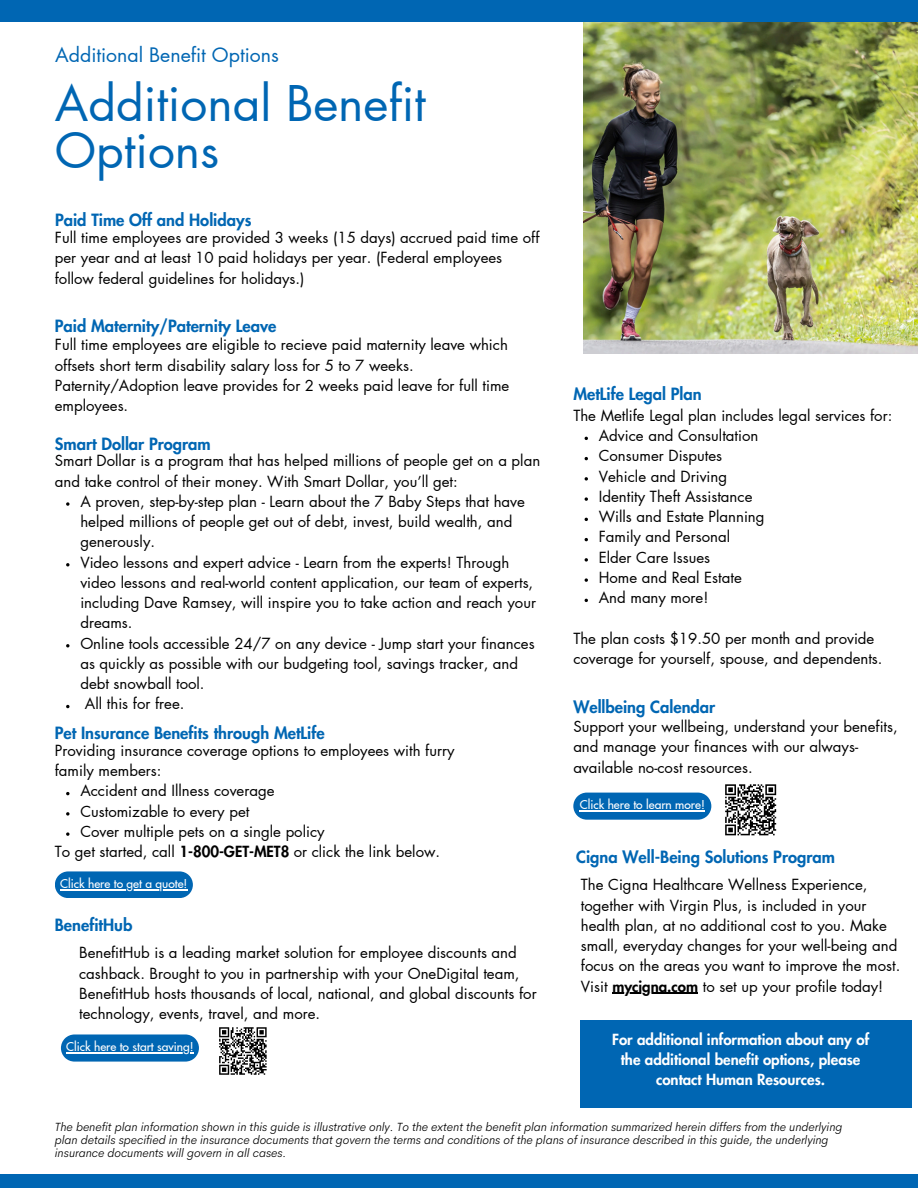
<style>
.page{position:relative;width:918px;height:1188px;background:#fff}
.page>*{position:absolute;margin:0;border:0;box-sizing:border-box;transform-origin:0 0}
.t1{font:48px/47.2px "Futura LT Pro";color:#0066b3}
.t2{font:19.5px "Futura LT Pro";color:#0066b3}
.t3{font:800 16.5px "Futura LT Pro";color:#0066b3}
.t4{font:15px/20.2px "Futura LT Pro";color:#000}
.t5{font:800 15px/20.2px "Futura LT Pro";color:#fff;text-align:center}
.t6{font:italic 300 12px/13px "Cerebri Sans";color:#000}
.t7{font:500 12px "Futura LT Pro";color:#fff}
.s1{font-weight:800}
</style>
<div class="page">
<svg style="left:66px;top:812px;width:3px;height:4px"></svg>
<svg style="left:66px;top:832px;width:3px;height:4px"></svg>
<img style="left:583px;top:21px;width:334px;height:332px">
<div style="left:0;top:1174px;width:918px;height:14px;background:#0066b3"></div>
<div style="left:0;top:0;width:918px;height:21px;background:#0066b3"></div>
<div style="left:580px;top:1020px;width:332px;height:87px;background:#0066b3"></div>
<svg style="left:66px;top:502px;width:3px;height:4px"></svg>
<svg style="left:573px;top:793px;width:138px;height:27px;background:#1673b9"></svg>
<hr style="left:580px;top:811px;width:125px;height:1px;background:#fff">
<svg style="left:725px;top:784px;width:52px;height:52px"></svg>
<svg style="left:61px;top:1034px;width:138px;height:28px;background:#227abd"></svg>
<svg style="left:219px;top:1027px;width:48px;height:48px"></svg>
<div style="left:55px;top:871px;width:138px;height:27px;background:#0066b3;border-radius:13px"></div>
<hr style="left:60px;top:889px;width:127px;height:2px;background:#fff">
<svg style="left:585px;top:477px;width:3px;height:4px"></svg>
<svg style="left:585px;top:497px;width:3px;height:4px"></svg>
<svg style="left:585px;top:558px;width:3px;height:4px"></svg>
<svg style="left:585px;top:578px;width:3px;height:4px"></svg>
<hr style="left:612px;top:993px;width:86px;height:1px;background:#000">
<p class="t2" style="left:55px;top:46px;width:225px">Additional Benefit Options</p>
<h3 class="t1" style="left:55px;top:82px;width:372px">Additional Benefit<br>Options</h3>
<p class="t3" style="left:55px;top:212px;width:198px">Paid Time Off and Holidays</p>
<p class="t4" style="left:55px;top:228px;width:486px">Full time employees are provided 3 weeks (15 days) accrued paid time off per year and at least 10 paid holidays per year. (Federal employees follow federal guidelines for holidays.)</p>
<p class="t3" style="left:55px;top:319px;width:223px">Paid Maternity/Paternity Leave</p>
<p class="t4" style="left:55px;top:335px;width:456px">Full time employees are eligible to recieve paid maternity leave which offsets short term disability salary loss for 5 to 7 weeks.<br>Paternity/Adoption leave provides for 2 weeks paid leave for full time employees.</p>
<p class="t3" style="left:55px;top:436px;width:157px">Smart Dollar Program</p>
<p class="t4" style="left:55px;top:451px;width:487px">Smart Dollar is a program that has helped millions of people get on a plan and take control of their money. With Smart Dollar, you’ll get:</p>
<p class="t4" style="left:80px;top:492px;width:446px">A proven, step-by-step plan - Learn about the 7 Baby Steps that have helped millions of people get out of debt, invest, build wealth, and generously.</p>
<p class="t4" style="left:80px;top:553px;width:457px">Video lessons and expert advice - Learn from the experts! Through video lessons and real-world content application, our team of experts, including Dave Ramsey, will inspire you to take action and reach your dreams.</p>
<h4 class="t4" style="left:80px;top:634px;width:456px">Online tools accessible 24/7 on any device - Jump start your finances as quickly as possible with our budgeting tool, savings tracker, and debt snowball tool.</h4>
<h3 class="t4" style="left:85px;top:694px;width:101px">All this for free.</h3>
<h4 class="t3" style="left:55px;top:725px;width:271px">Pet Insurance Benefits through MetLife</h4>
<h2 class="t4" style="left:55px;top:741px;width:401px">Providing insurance coverage options to employees with furry family members:</h2>
<h1 class="t4" style="left:80px;top:781px;width:196px">Accident and Illness coverage</h1>
<h3 class="t4" style="left:80px;top:802px;width:171px">Customizable to every pet</h3>
<h4 class="t4" style="left:80px;top:822px;width:246px">Cover multiple pets on a single policy</h4>
<h3 class="t4" style="left:55px;top:842px;width:387px">To get started, call <span class="s1">1-800-GET-MET8</span> or click the link below.</h3>
<h3 class="t7" style="left:60px;top:878px;width:129px">Click here to get a quote!</h3>
<h4 class="t3" style="left:55px;top:918px;width:79px">BenefitHub</h4>
<p class="t4" style="left:79px;top:943px;width:459px">BenefitHub is a leading market solution for employee discounts and cashback. Brought to you in partnership with your OneDigital team, BenefitHub hosts thousands of local, national, and global discounts for technology, events, travel, and more.</p>
<h3 class="t7" style="left:66px;top:1041px;width:129px">Click here to start saving!</h3>
<h4 class="t3" style="left:573px;top:387px;width:130px">MetLife Legal Plan</h4>
<h4 class="t4" style="left:573px;top:406px;width:321px">The Metlife Legal plan includes legal services for:</h4>
<p class="t4" style="left:599px;top:426px;width:161px">Advice and Consultation</p>
<p class="t4" style="left:599px;top:446px;width:125px">Consumer Disputes</p>
<p class="t4" style="left:599px;top:467px;width:130px">Vehicle and Driving</p>
<h4 class="t4" style="left:599px;top:487px;width:155px">Identity Theft Assistance</h4>
<h4 class="t4" style="left:599px;top:507px;width:167px">Wills and Estate Planning</h4>
<h5 class="t4" style="left:599px;top:527px;width:133px">Family and Personal</h5>
<p class="t4" style="left:599px;top:548px;width:113px">Elder Care Issues</p>
<h3 class="t4" style="left:599px;top:568px;width:145px">Home and Real Estate</h3>
<h5 class="t4" style="left:599px;top:588px;width:111px">And many more!</h5>
<h3 class="t4" style="left:573px;top:629px;width:311px">The plan costs $19.50 per month and provide coverage for yourself, spouse, and dependents.</h3>
<p class="t3" style="left:573px;top:699px;width:143px">Wellbeing Calendar</p>
<p class="t4" style="left:573px;top:717px;width:326px">Support your wellbeing, understand your benefits, and manage your finances with our always&shy;available no-cost resources.</p>
<p class="t7" style="left:580px;top:800px;width:127px">Click here to learn more!</p>
<h5 class="t3" style="left:576px;top:849px;width:260px">Cigna Well-Being Solutions Program</h5>
<p class="t4" style="left:581px;top:875px;width:321px">The Cigna Healthcare Wellness Experience, together with Virgin Plus, is included in your health plan, at no additional cost to you. Make small, everyday changes for your well-being and focus on the areas you want to improve the most.<br>Visit <span class="s1">mycigna.com</span> to set up your profile today!</p>
<p class="t5" style="left:612px;top:1030px;width:259px">For additional information about any of the additional benefit options, please contact Human Resources.</p>
<h4 class="t6" style="left:55px;top:1121px;width:789px">The benefit plan information shown in this guide is illustrative only. To the extent the benefit plan information summarized herein differs from the underlying plan details specified in the insurance documents that govern the terms and conditions of the plans of insurance described in this guide, the underlying insurance documents will govern in all cases.</h4>
</div>
